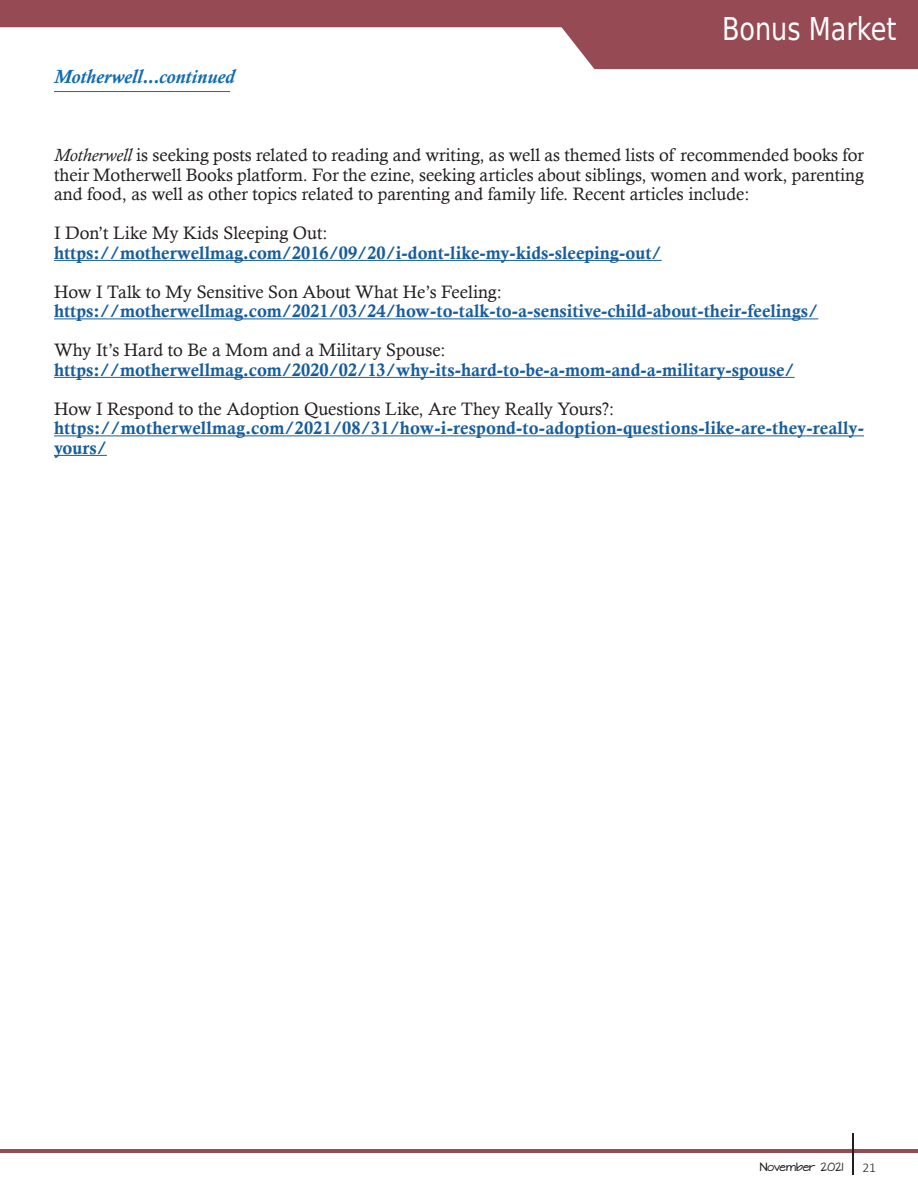
<style>
.page{position:relative;width:918px;height:1188px;background:#fff}
.page>*{position:absolute;margin:0;border:0;box-sizing:border-box;transform-origin:0 0}
.t1{font:31.5px "DejaVu Sans Condensed";color:#fff;scale:.9 1}
.t2{font:italic 700 19.5px "Calisto";color:#126cb3}
.t3{font:18px/19.5px "Calisto";color:#231f20;text-align:justify}
.t4{font:18px/19.5px "Calis MT Bol";color:#175d9e}
.t5{font:300 13.5px "Calibri";color:#231f20}
.t6{font:10.2px "Architects Daughter";color:#231f20}
.s1{font-style:italic}
</style>
<div class="page">
<hr style="left:0;top:1149px;width:918px;height:4px;background:#964a53">
<hr style="left:852px;top:1133px;width:2px;height:42px;background:#231f20">
<svg style="left:0;top:0;width:918px;height:69px;fill:#964a53"></svg>
<hr style="left:54px;top:260px;width:608px;height:1px;background:#175d9e">
<hr style="left:54px;top:318px;width:764px;height:1px;background:#175d9e">
<hr style="left:54px;top:377px;width:741px;height:1px;background:#175d9e">
<hr style="left:54px;top:435px;width:810px;height:1px;background:#175d9e">
<hr style="left:54px;top:455px;width:53px;height:1px;background:#175d9e">
<hr style="left:54px;top:91px;width:176px;height:1px;background:#57585a">
<p class="t2" style="left:54px;top:65px;width:182px">Motherwell...continued</p>
<p class="t1" style="left:722px;top:3px;width:195px">Bonus Market</p>
<p class="t3" style="left:54px;top:145px;width:812px"><span class="s1">Motherwell</span> is seeking posts related to reading and writing, as well as themed lists of recommended books for their Motherwell Books platform. For the ezine, seeking articles about siblings, women and work, parenting and food, as well as other topics related to parenting and family life. Recent articles include:</p>
<p class="t3" style="left:54px;top:223px;width:275px">I Don’t Like My Kids Sleeping Out:</p>
<p class="t4" style="left:54px;top:243px;width:609px">https://motherwellmag.com/2016/09/20/i-dont-like-my-kids-sleeping-out/</p>
<p class="t3" style="left:54px;top:282px;width:449px">How I Talk to My Sensitive Son About What He’s Feeling:</p>
<p class="t4" style="left:54px;top:301px;width:766px">https://motherwellmag.com/2021/03/24/how-to-talk-to-a-sensitive-child-about-their-feelings/</p>
<p class="t3" style="left:54px;top:340px;width:393px">Why It’s Hard to Be a Mom and a Military Spouse:</p>
<p class="t4" style="left:54px;top:360px;width:742px">https://motherwellmag.com/2020/02/13/why-its-hard-to-be-a-mom-and-a-military-spouse/</p>
<p class="t3" style="left:54px;top:399px;width:562px">How I Respond to the Adoption Questions Like, Are They Really Yours?:</p>
<p class="t4" style="left:54px;top:418px;width:812px">https://motherwellmag.com/2021/08/31/how-i-respond-to-adoption-questions-like-are-they-really&shy;yours/</p>
<p class="t6" style="left:760px;top:1159px;width:85px">November 2021</p>
<p class="t5" style="left:862px;top:1159px;width:15px">21</p>
</div>
